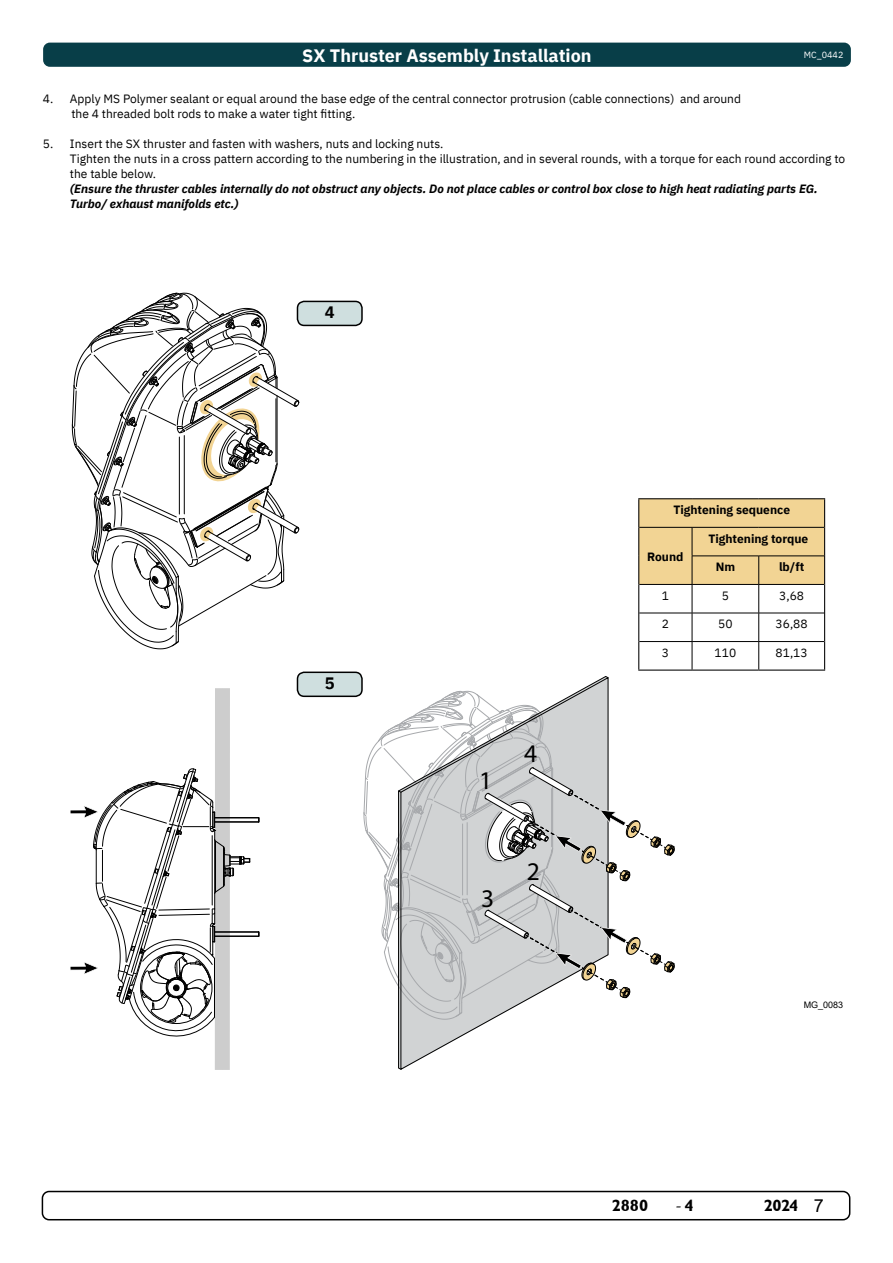
<style>
.page{position:relative;width:893px;height:1263px;background:#fff}
.page>*{position:absolute;margin:0;border:0;box-sizing:border-box;transform-origin:0 0}
.t1{font:25.5px "Myriad Pro";color:#000}
.t2{font:700 18px "IBM Plex Sans";color:#fff}
.t3{font:18px "Minion Pro";color:#000}
.t4{font:16.5px "Garrison Sans BOLD";letter-spacing:-.01em;color:#000}
.t5{font:700 16.5px "IBM Plex Sans";color:#000}
.t6{font:12px/15px "IBM Plex Sans";color:#000}
.t7{font:700 12px "IBM Plex Sans";color:#000}
.t8{font:9px "Arial";color:#000}
.t9{font:9px "IBM Plex Sans";color:#fff}
.s1{font-weight:700;font-style:italic}
.s2{font-family:"Garrison Sans BOLD";font-size:16.5px}
.s3{font-family:"Arial";font-size:18px}
</style>
<div class="page">
<div style="left:42px;top:1191px;width:808px;height:29px;border:2px solid #000;border-radius:7px"></div>
<svg style="left:72px;top:293px;width:227px;height:356px"></svg>
<svg style="left:400px;top:676px;width:209px;height:394px"></svg>
<svg style="left:605px;top:676px;width:4px;height:3px"></svg>
<svg style="left:363px;top:691px;width:312px;height:329px"></svg>
<svg style="left:70px;top:688px;width:189px;height:382px"></svg>
<div style="left:297px;top:301px;width:65px;height:24px;background:#cfdfdf;border-radius:7px"></div>
<div style="left:297px;top:301px;width:66px;height:25px;border:2px solid #000;border-radius:7px"></div>
<div style="left:297px;top:672px;width:65px;height:24px;background:#cfdfdf;border-radius:7px"></div>
<div style="left:297px;top:671px;width:66px;height:26px;border:2px solid #000;border-radius:7px"></div>
<div style="left:43px;top:43px;width:808px;height:24px;background:#083e48;border-radius:7px"></div>
<hr style="left:638px;top:498px;width:54px;height:1px;background:#000">
<hr style="left:692px;top:498px;width:67px;height:1px;background:#000">
<hr style="left:759px;top:498px;width:66px;height:1px;background:#000">
<hr style="left:638px;top:669px;width:54px;height:2px;background:#000">
<hr style="left:692px;top:669px;width:67px;height:2px;background:#000">
<hr style="left:759px;top:669px;width:66px;height:2px;background:#000">
<svg style="left:638px;top:499px;width:187px;height:170px"></svg>
<p class="t2" style="left:302px;top:41px;width:291px">SX Thruster Assembly Installation</p>
<p class="t6" style="left:71px;top:90px;width:671px;text-indent:-29px">4. Apply MS Polymer sealant or equal around the base edge of the central connector protrusion (cable connections) and around the 4 threaded bolt rods to make a water tight fitting.</p>
<p class="t6" style="left:70px;top:135px;width:777px;text-indent:-27px">5. Insert the SX thruster and fasten with washers, nuts and locking nuts.<br>Tighten the nuts in a cross pattern according to the numbering in the illustration, and in several rounds, with a torque for each round according to the table below.<br><span class="s1">(Ensure the thruster cables internally do not obstruct any objects. Do not place cables or control box close to high heat radiating parts EG.<br>Turbo/ exhaust manifolds etc.)</span></p>
<p class="t9" style="left:804px;top:48px;width:41px">MC_0442</p>
<p class="t5" style="left:325px;top:299px;width:11px">4</p>
<p class="t5" style="left:325px;top:670px;width:11px">5</p>
<p class="t1" style="left:479px;top:765px;width:15px">1</p>
<p class="t1" style="left:481px;top:883px;width:15px">3</p>
<p class="t1" style="left:524px;top:738px;width:15px">4</p>
<p class="t1" style="left:527px;top:856px;width:15px">2</p>
<p class="t7" style="left:673px;top:500px;width:118px">Tightening sequence</p>
<p class="t7" style="left:647px;top:547px;width:38px">Round</p>
<p class="t7" style="left:708px;top:529px;width:102px">Tightening torque</p>
<p class="t7" style="left:716px;top:557px;width:21px">Nm</p>
<p class="t7" style="left:779px;top:557px;width:27px">lb/ft</p>
<p class="t6" style="left:662px;top:587px;width:9px">1</p>
<p class="t6" style="left:722px;top:587px;width:9px">5</p>
<p class="t6" style="left:779px;top:587px;width:26px">3,68</p>
<p class="t6" style="left:662px;top:616px;width:9px">2</p>
<p class="t6" style="left:718px;top:616px;width:16px">50</p>
<p class="t6" style="left:776px;top:616px;width:34px">36,88</p>
<p class="t6" style="left:662px;top:644px;width:9px">3</p>
<p class="t6" style="left:715px;top:644px;width:23px">110</p>
<p class="t6" style="left:776px;top:644px;width:34px">81,13</p>
<p class="t8" style="left:804px;top:998px;width:41px">MG_0083</p>
<h3 class="t4" style="left:612px;top:1196px;width:38px">2880</h3>
<h2 class="t3" style="left:675px;top:1193px;width:20px">-<span class="s2">4</span></h2>
<h3 class="t4" style="left:764px;top:1196px;width:61px">2024 <span class="s3">7</span></h3>
</div>
